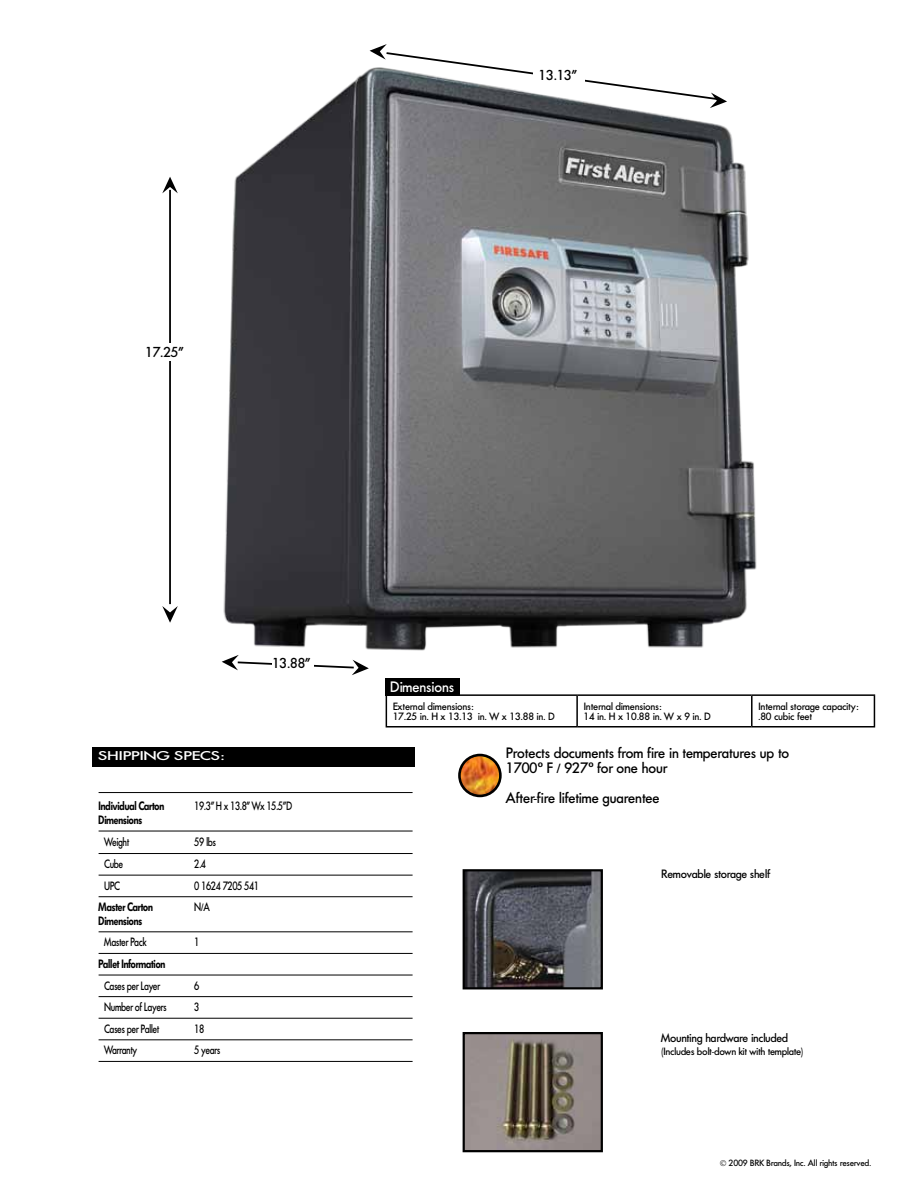
<style>
.page{position:relative;width:918px;height:1188px;background:#fff}
.page>*{position:absolute;margin:0;border:0;box-sizing:border-box;transform-origin:0 0}
.t1{font:500 15px/15px "Futon";color:#000}
.t2{font:500 15px "Futon";color:#fff}
.t3{font:500 14.4px "Futon";color:#000}
.t4{font:500 12.6px "Futon";color:#fff;scale:1.43 1}
.t5{font:500 12px "Futon";letter-spacing:-.02em;color:#000;scale:.8 1}
.t6{font:600 12px "Futon";letter-spacing:-.02em;color:#000;scale:.8 1}
.t7{font:500 12px "Futon";letter-spacing:-.02em;color:#000}
.t8{font:500 10.5px/10.5px "Futon";color:#000}
.t9{font:500 9px "Futon";color:#000}
.s1{font-family:"Frutiger LT Std";font-weight:700;font-stretch:condensed}
</style>
<div class="page">
<img style="left:221px;top:69px;width:536px;height:593px">
<svg style="left:162px;top:177px;width:16px;height:16px"></svg>
<svg style="left:162px;top:606px;width:16px;height:17px"></svg>
<hr style="left:169px;top:190px;width:2px;height:414px;background:#000">
<svg style="left:222px;top:655px;width:147px;height:20px"></svg>
<div style="left:272px;top:657px;width:42px;height:18px;background:#fff"></div>
<div style="left:139px;top:343px;width:42px;height:17px;background:#fff"></div>
<svg style="left:370px;top:44px;width:357px;height:64px"></svg>
<div style="left:534px;top:60px;width:51px;height:24px;background:#fff"></div>
<hr style="left:386px;top:694px;width:191px;height:2px;background:#000">
<hr style="left:386px;top:696px;width:1px;height:30px;background:#000">
<hr style="left:577px;top:694px;width:175px;height:2px;background:#000">
<hr style="left:576px;top:696px;width:2px;height:30px;background:#000">
<hr style="left:752px;top:694px;width:123px;height:2px;background:#000">
<hr style="left:751px;top:696px;width:2px;height:30px;background:#000">
<hr style="left:874px;top:696px;width:1px;height:30px;background:#000">
<hr style="left:386px;top:726px;width:191px;height:2px;background:#000">
<hr style="left:577px;top:726px;width:175px;height:2px;background:#000">
<hr style="left:752px;top:726px;width:123px;height:2px;background:#000">
<div style="left:386px;top:678px;width:74px;height:18px;background:#000"></div>
<img style="left:466px;top:1035px;width:134px;height:114px">
<div style="left:463px;top:1032px;width:140px;height:120px;border:2px solid #000"></div>
<div style="left:93px;top:747px;width:322px;height:19px;background:#000"></div>
<img style="left:466px;top:872px;width:134px;height:114px">
<div style="left:463px;top:869px;width:140px;height:120px;border:2px solid #000"></div>
<hr style="left:99px;top:792px;width:314px;height:1px;background:#000">
<hr style="left:99px;top:831px;width:314px;height:1px;background:#000">
<hr style="left:99px;top:853px;width:314px;height:1px;background:#000">
<hr style="left:99px;top:875px;width:314px;height:1px;background:#000">
<hr style="left:99px;top:896px;width:314px;height:1px;background:#000">
<hr style="left:99px;top:931px;width:314px;height:1px;background:#000">
<hr style="left:99px;top:953px;width:314px;height:1px;background:#000">
<hr style="left:99px;top:975px;width:314px;height:1px;background:#000">
<hr style="left:99px;top:996px;width:314px;height:1px;background:#000">
<hr style="left:99px;top:1018px;width:314px;height:1px;background:#000">
<hr style="left:99px;top:1039px;width:314px;height:1px;background:#000">
<hr style="left:99px;top:1061px;width:314px;height:1px;background:#000">
<svg style="left:458px;top:754px;width:44px;height:43px"></svg>
<h2 class="t3" style="left:146px;top:343px;width:40px">17.25”</h2>
<h2 class="t3" style="left:539px;top:67px;width:40px">13.13”</h2>
<p class="t4" style="left:99px;top:748px;width:90px">SHIPPING Specs :</p>
<h2 class="t3" style="left:272px;top:655px;width:40px">13.88”</h2>
<p class="t6" style="left:99px;top:799px;width:84px">Individual Carton</p>
<p class="t5" style="left:195px;top:799px;width:124px">19.3” H x 13.8” Wx 15.5”D</p>
<p class="t6" style="left:99px;top:813px;width:56px">Dimensions</p>
<p class="t5" style="left:105px;top:835px;width:32px">Weight</p>
<p class="t5" style="left:195px;top:835px;width:28px">59 lbs</p>
<p class="t5" style="left:99px;top:857px;width:32px">Cube</p>
<p class="t5" style="left:195px;top:857px;width:16px">2.4</p>
<p class="t5" style="left:105px;top:879px;width:18px">UPC</p>
<p class="t5" style="left:195px;top:879px;width:82px">0 1624 7205 541</p>
<p class="t6" style="left:99px;top:900px;width:70px">Master Carton</p>
<p class="t5" style="left:195px;top:900px;width:21px">N/A</p>
<p class="t6" style="left:99px;top:913px;width:56px">Dimensions</p>
<p class="t5" style="left:105px;top:935px;width:54px">Master Pack</p>
<p class="t5" style="left:195px;top:935px;width:8px">1</p>
<p class="t6" style="left:99px;top:957px;width:85px">Pallet Information</p>
<p class="t5" style="left:99px;top:978px;width:79px">Cases per Layer</p>
<p class="t5" style="left:195px;top:978px;width:8px">6</p>
<p class="t5" style="left:105px;top:1000px;width:79px">Number of Layers</p>
<p class="t5" style="left:195px;top:1000px;width:8px">3</p>
<p class="t5" style="left:99px;top:1022px;width:78px">Cases per Pallet</p>
<p class="t5" style="left:195px;top:1022px;width:14px">18</p>
<p class="t5" style="left:105px;top:1043px;width:42px">Warranty</p>
<p class="t5" style="left:195px;top:1043px;width:34px">5 years</p>
<h1 class="t2" style="left:391px;top:678px;width:65px">Dimensions</h1>
<p class="t8" style="left:393px;top:701px;width:163px">External dimensions:<br>17.25 in. H x 13.13 in. W x 13.88 in. D</p>
<p class="t8" style="left:584px;top:701px;width:129px">Internal dimensions:<br>14 in. H x 10.88 in. W x 9 in. D</p>
<p class="t8" style="left:759px;top:701px;width:102px">Internal storage capacity: .80 cubic feet</p>
<h1 class="t1" style="left:506px;top:745px;width:285px">Protects documents from fire in temperatures up to<br>1700<span class="s1">º</span> F / 927<span class="s1">º</span> for one hour</h1>
<h1 class="t1" style="left:506px;top:790px;width:155px">After-fire lifetime guarentee</h1>
<p class="t7" style="left:662px;top:867px;width:110px">Removable storage shelf</p>
<p class="t7" style="left:662px;top:1031px;width:128px">Mounting hardware included</p>
<p class="t8" style="left:662px;top:1046px;width:144px">(Includes bolt-down kit with template)</p>
<p class="t9" style="left:720px;top:1157px;width:153px">© 2009 BRK Brands, Inc. All rights reserved.</p>
</div>
